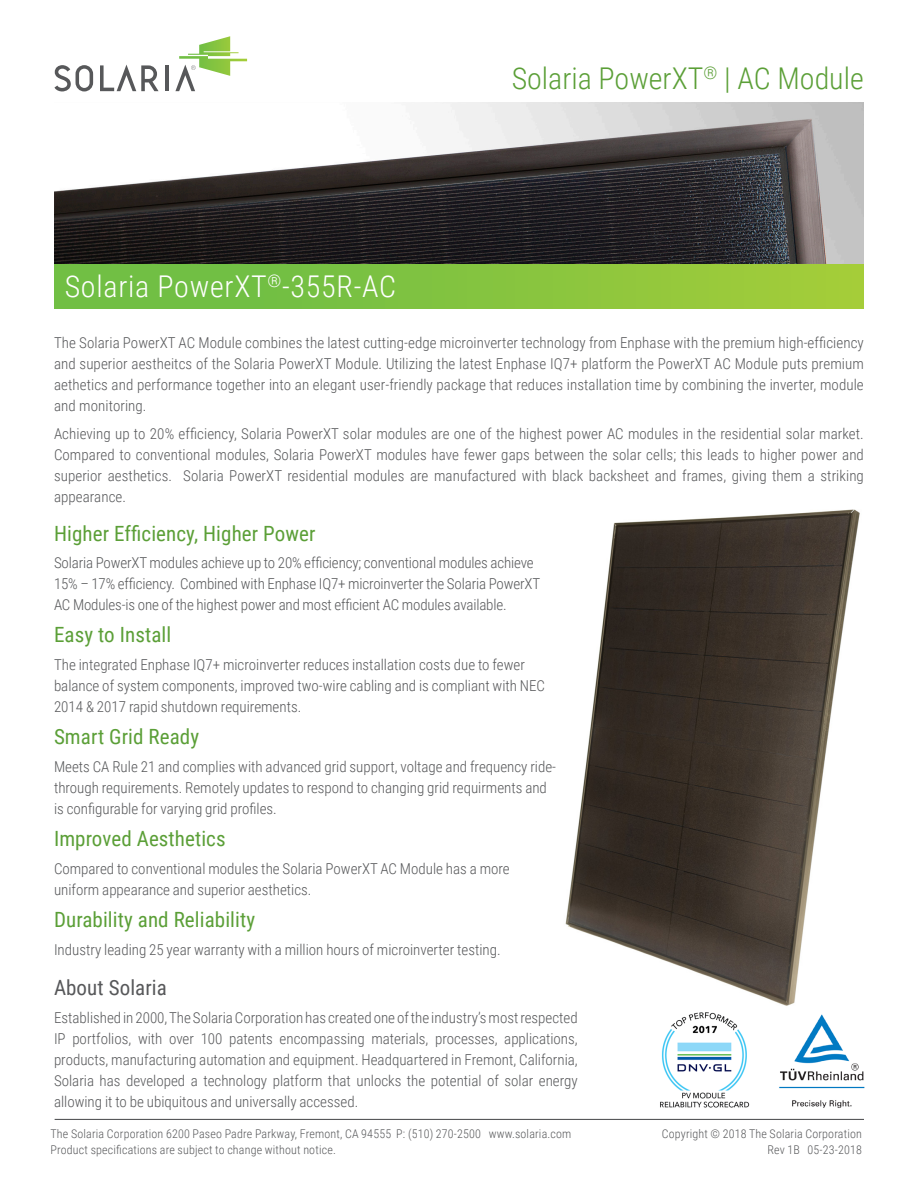
<style>
.page{position:relative;width:918px;height:1188px;background:#fff}
.page>*{position:absolute;margin:0;border:0;box-sizing:border-box;transform-origin:0 0}
.Headline_Green{font:300 30px "Roboto Condensed";color:#5b9f37}
.Headline_white_on_gr{font:300 30px "Roboto Condensed";letter-spacing:.025em;color:#fff}
.Subhead-green-14-no{font:21px "Roboto Condensed";letter-spacing:.005em;color:#5b9f37}
.t1{font:21px "Roboto Condensed";letter-spacing:.005em;color:#57585a}
.Body_text_10_no_inde{font:300 15px/21px "Roboto Condensed";color:#57585a}
.Bottom_address{font:300 12px "Roboto Condensed";letter-spacing:.015em;color:#57585a}
</style>
<div class="page">
<hr style="left:55px;top:1119px;width:809px;height:1px;background:#57585a">
<div style="left:54px;top:260px;width:810px;height:48px;background:linear-gradient(to right,#67bc46,#a3cc39)"></div>
<img style="left:565px;top:509px;width:295px;height:497px">
<svg style="left:54px;top:65px;width:39px;height:26px"></svg>
<hr style="left:165px;top:65px;width:4px;height:26px;background:#57585a">
<svg style="left:100px;top:65px;width:59px;height:26px"></svg>
<svg style="left:175px;top:36px;width:72px;height:55px"></svg>
<img style="left:55px;top:103px;width:809px;height:160px">
<img style="left:779px;top:1014px;width:85px;height:94px">
<img style="left:660px;top:1012px;width:90px;height:96px">
<p class="Headline_white_on_gr" style="left:65px;top:265px;width:333px">Solaria PowerXT<sup>®</sup>-355R-AC</p>
<p class="Headline_Green" style="left:512px;top:57px;width:354px">Solaria PowerXT<sup>®</sup> | AC Module</p>
<p class="Body_text_10_no_inde" style="left:54px;top:332px;width:811px;text-align:justify">The Solaria PowerXT AC Module combines the latest cutting-edge microinverter technology from Enphase with the premium high-efficiency and superior aestheitcs of the Solaria PowerXT Module. Utilizing the latest Enphase IQ7+ platform the PowerXT AC Module puts premium aethetics and performance together into an elegant user-friendly package that reduces installation time by combining the inverter, module and monitoring.</p>
<p class="Body_text_10_no_inde" style="left:54px;top:423px;width:811px;text-align:justify">Achieving up to 20% efficiency, Solaria PowerXT solar modules are one of the highest power AC modules in the residential solar market.<br>Compared to conventional modules, Solaria PowerXT modules have fewer gaps between the solar cells; this leads to higher power and superior aesthetics. Solaria PowerXT residential modules are manufactured with black backsheet and frames, giving them a striking appearance.</p>
<p class="Subhead-green-14-no" style="left:54px;top:519px;width:263px">Higher Efficiency, Higher Power</p>
<p class="Body_text_10_no_inde" style="left:54px;top:552px;width:488px">Solaria PowerXT modules achieve up to 20% efficiency; conventional modules achieve<br>15% – 17% efficiency. Combined with Enphase IQ7+ microinverter the Solaria PowerXT<br>AC Modules-is one of the highest power and most efficient AC modules available.</p>
<p class="Subhead-green-14-no" style="left:54px;top:620px;width:119px">Easy to Install</p>
<p class="Body_text_10_no_inde" style="left:54px;top:654px;width:493px">The integrated Enphase IQ7+ microinverter reduces installation costs due to fewer balance of system components, improved two-wire cabling and is compliant with NEC<br>2014 &amp; 2017 rapid shutdown requirements.</p>
<p class="Subhead-green-14-no" style="left:54px;top:722px;width:147px">Smart Grid Ready</p>
<p class="Body_text_10_no_inde" style="left:54px;top:756px;width:504px">Meets CA Rule 21 and complies with advanced grid support, voltage and frequency ride&shy;through requirements. Remotely updates to respond to changing grid requirments and is configurable for varying grid profiles.</p>
<p class="Subhead-green-14-no" style="left:54px;top:824px;width:173px">Improved Aesthetics</p>
<p class="Body_text_10_no_inde" style="left:54px;top:857px;width:457px">Compared to conventional modules the Solaria PowerXT AC Module has a more uniform appearance and superior aesthetics.</p>
<p class="Subhead-green-14-no" style="left:54px;top:905px;width:203px">Durability and Reliability</p>
<p class="Body_text_10_no_inde" style="left:54px;top:938px;width:448px">Industry leading 25 year warranty with a million hours of microinverter testing.</p>
<h2 class="t1" style="left:54px;top:973px;width:114px">About Solaria</h2>
<p class="Body_text_10_no_inde" style="left:54px;top:1006px;width:525px;text-align:justify">Established in 2000, The Solaria Corporation has created one of the industry’s most respected IP portfolios, with over 100 patents encompassing materials, processes, applications, products, manufacturing automation and equipment. Headquartered in Fremont, California, Solaria has developed a technology platform that unlocks the potential of solar energy allowing it to be ubiquitous and universally accessed.</p>
<p class="Bottom_address" style="left:51px;top:1125px;width:522px">The Solaria Corporation 6200 Paseo Padre Parkway, Fremont, CA 94555 P: (510) 270-2500 www.solaria.com</p>
<p class="Bottom_address" style="left:662px;top:1125px;width:202px">Copyright © 2018 The Solaria Corporation</p>
<p class="Bottom_address" style="left:51px;top:1142px;width:287px">Product specifications are subject to change without notice.</p>
<p class="Bottom_address" style="left:767px;top:1142px;width:96px">Rev 1B 05-23-2018</p>
</div>
